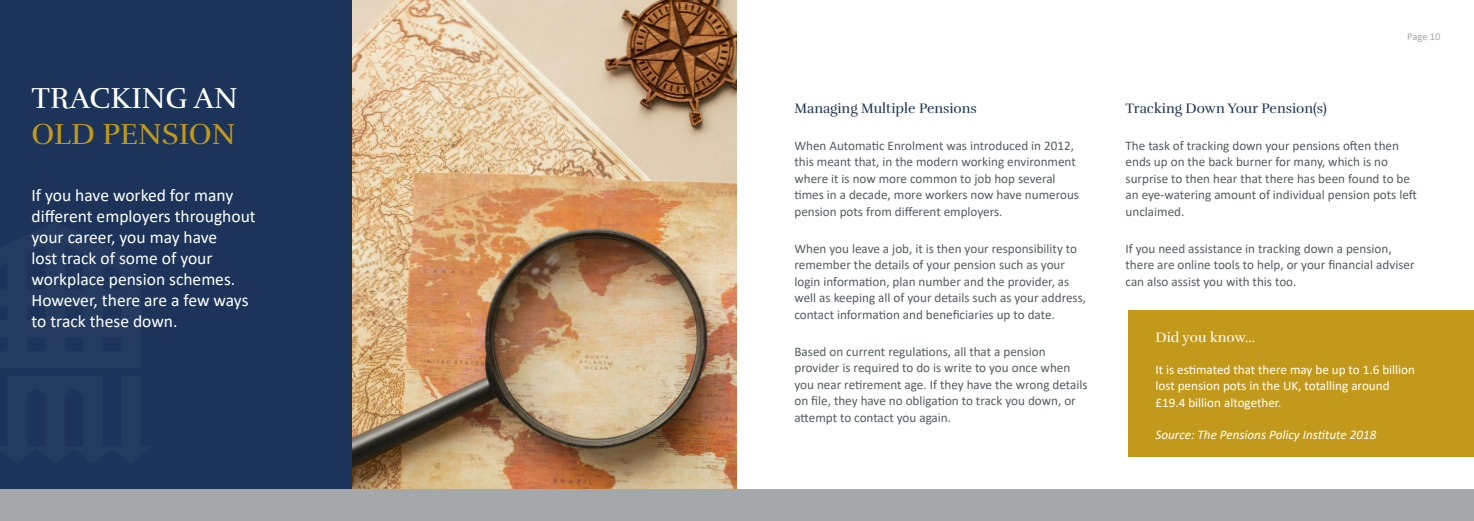
<style>
.page{position:relative;width:1474px;height:521px;background:#fff}
.page>*{position:absolute;margin:0;border:0;box-sizing:border-box;transform-origin:0 0}
.t1{font:29.75px "Rufina";color:#fff}
.t2{font:29.75px "Rufina";color:#c2991b}
.t3{font:17.5px/21px "Calibri";color:#fff}
.t4{font:14px "Rufina";color:#1d3559}
.t5{font:14px "Rufina";color:#fff}
.t6{font:13.12px/16.6px "Calibri";color:#535d62}
.t7{font:13.12px/16.6px "Calibri";color:#fff}
.t8{font:italic 13.12px "Calibri";color:#fff}
.t9{font:10.5px "Calibri";letter-spacing:-.005em;color:#a5a8ab}
</style>
<div class="page">
<img style="left:352px;top:0;width:385px;height:489px">
<div style="left:0;top:0;width:352px;height:489px;background:#1c345a"></div>
<div style="left:0;top:489px;width:1473px;height:32px;background:#a5a8ab"></div>
<div style="left:0;top:83px;width:151px;height:406px;background:#1c345a"></div>
<div style="left:1128px;top:310px;width:345px;height:146px;background:#c2991b"></div>
<h1 class="t1" style="left:32px;top:80px;width:208px">TRACKING AN</h1>
<h1 class="t2" style="left:32px;top:116px;width:205px">OLD PENSION</h1>
<h2 class="t3" style="left:32px;top:184px;width:226px">If you have worked for many different employers throughout your career, you may have<br>lost track of some of your workplace pension schemes.<br>However, there are a few ways to track these down.</h2>
<p class="t4" style="left:794px;top:100px;width:184px">Managing Multiple Pensions</p>
<p class="t6" style="left:794px;top:137px;width:286px">When Automatic Enrolment was introduced in 2012, this meant that, in the modern working environment where it is now more common to job hop several times in a decade, more workers now have numerous pension pots from different employers.</p>
<p class="t6" style="left:794px;top:240px;width:293px">When you leave a job, it is then your responsibility to remember the details of your pension such as your login information, plan number and the provider, as well as keeping all of your details such as your address, contact information and beneficiaries up to date.</p>
<p class="t6" style="left:794px;top:342px;width:294px">Based on current regulations, all that a pension provider is required to do is write to you once when you near retirement age. If they have the wrong details on file, they have no obligation to track you down, or attempt to contact you again.</p>
<p class="t9" style="left:1407px;top:29px;width:35px">Page 10</p>
<p class="t4" style="left:1125px;top:100px;width:203px">Tracking Down Your Pension(s)</p>
<p class="t6" style="left:1125px;top:137px;width:293px">The task of tracking down your pensions often then ends up on the back burner for many, which is no surprise to then hear that there has been found to be an eye-watering amount of individual pension pots left unclaimed.</p>
<p class="t6" style="left:1125px;top:240px;width:290px">If you need assistance in tracking down a pension, there are online tools to help, or your financial adviser can also assist you with this too.</p>
<p class="t5" style="left:1155px;top:329px;width:101px">Did you know...</p>
<p class="t7" style="left:1155px;top:361px;width:261px">It is estimated that there may be up to 1.6 billion lost pension pots in the UK, totalling around £19.4 billion altogether.</p>
<p class="t8" style="left:1155px;top:425px;width:222px">Source: The Pensions Policy Institute 2018</p>
</div>
